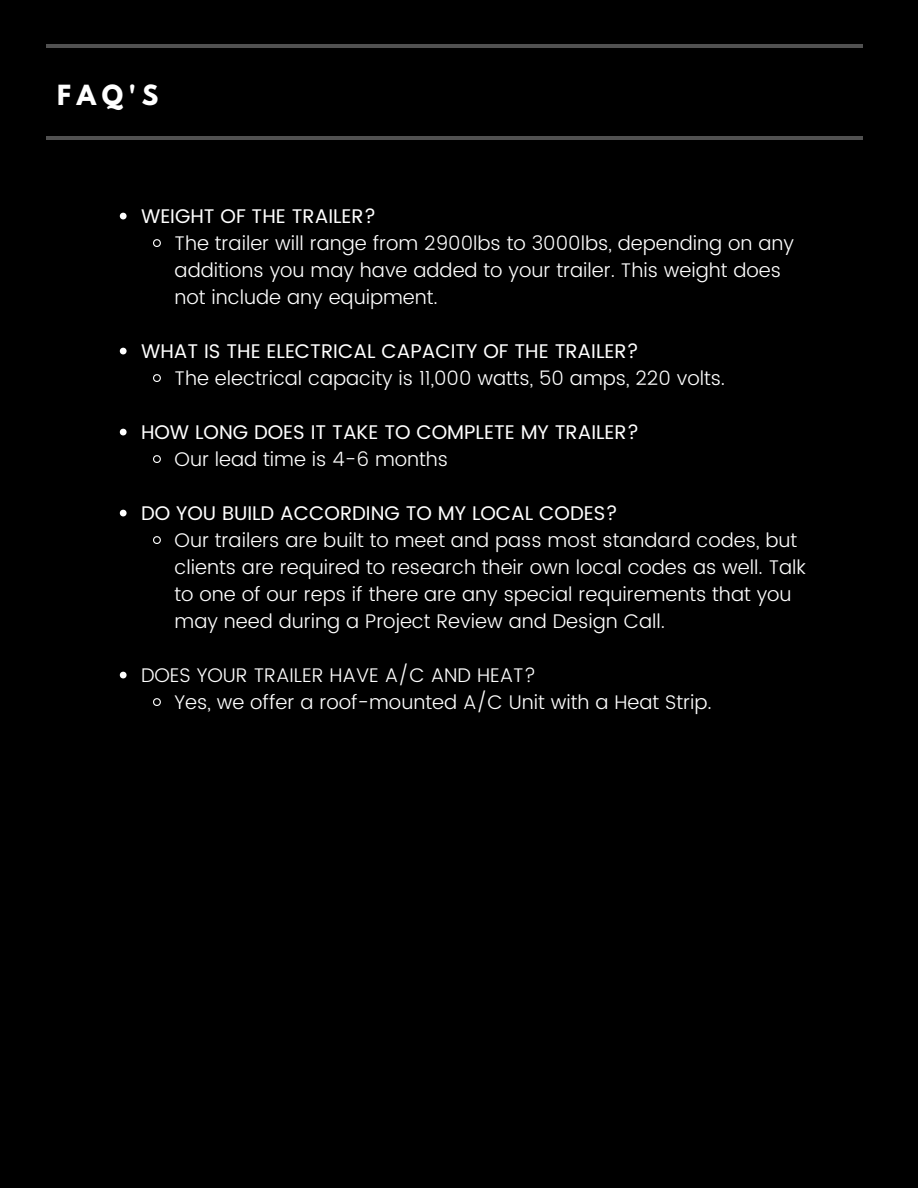
<style>
.page{position:relative;width:918px;height:1188px;background:#000}
.page>*{position:absolute;margin:0;border:0;box-sizing:border-box;transform-origin:0 0}
.t1{font:700 24.6px "League Spartan";color:#fff}
.t2{font:300 19.8px/27px "Poppins";color:#fff}
.t3{font:19.8px "Poppins";color:#fff}
</style>
<div class="page">
<hr style="left:47px;top:44px;width:816px;height:4px;background:#515151">
<hr style="left:47px;top:136px;width:816px;height:4px;background:#515151">
<svg style="left:120px;top:213px;width:7px;height:6px"></svg>
<svg style="left:153px;top:239px;width:8px;height:8px"></svg>
<svg style="left:120px;top:348px;width:7px;height:6px"></svg>
<svg style="left:153px;top:374px;width:8px;height:8px"></svg>
<svg style="left:120px;top:429px;width:7px;height:6px"></svg>
<svg style="left:153px;top:455px;width:8px;height:8px"></svg>
<svg style="left:120px;top:510px;width:7px;height:6px"></svg>
<svg style="left:153px;top:536px;width:8px;height:8px"></svg>
<svg style="left:120px;top:672px;width:7px;height:6px"></svg>
<svg style="left:153px;top:698px;width:8px;height:8px"></svg>
<p class="t1" style="left:57px;top:83px;width:102px">FAQ'S</p>
<p class="t3" style="left:141px;top:204px;width:237px">WEIGHT OF THE TRAILER?</p>
<p class="t2" style="left:175px;top:229px;width:621px">The trailer will range from 2900lbs to 3000lbs, depending on any additions you may have added to your trailer. This weight does not include any equipment.</p>
<p class="t3" style="left:141px;top:339px;width:499px">WHAT IS THE ELECTRICAL CAPACITY OF THE TRAILER?</p>
<p class="t2" style="left:175px;top:364px;width:552px">The electrical capacity is 11,000 watts, 50 amps, 220 volts.</p>
<p class="t3" style="left:141px;top:420px;width:500px">HOW LONG DOES IT TAKE TO COMPLETE MY TRAILER?</p>
<p class="t2" style="left:175px;top:445px;width:275px">Our lead time is 4-6 months</p>
<p class="t3" style="left:141px;top:501px;width:478px">DO YOU BUILD ACCORDING TO MY LOCAL CODES?</p>
<p class="t2" style="left:175px;top:526px;width:633px">Our trailers are built to meet and pass most standard codes, but clients are required to research their own local codes as well. Talk to one of our reps if there are any special requirements that you may need during a Project Review and Design Call.</p>
<p class="t2" style="left:175px;top:661px;width:539px;text-indent:-34px">DOES YOUR TRAILER HAVE A/C AND HEAT?<br>Yes, we offer a roof-mounted A/C Unit with a Heat Strip.</p>
</div>
